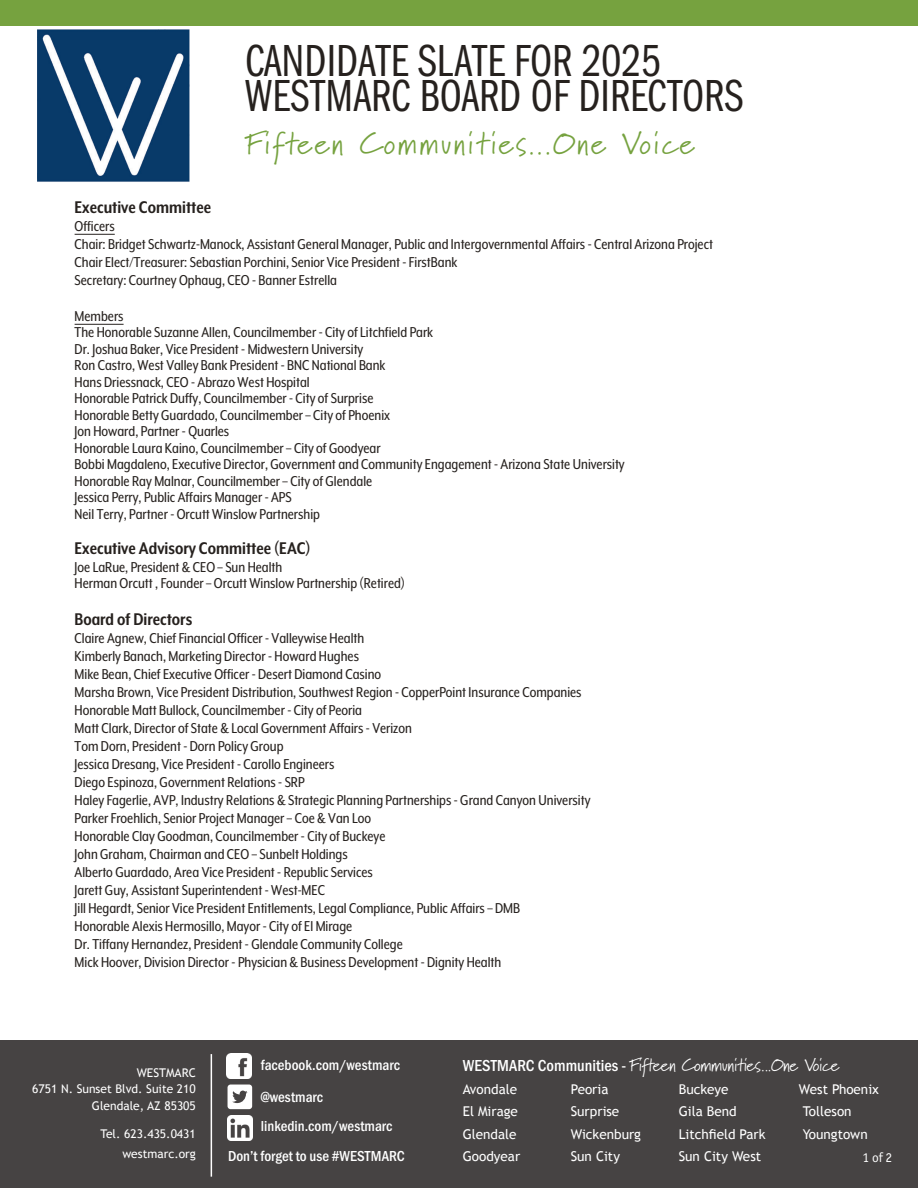
<style>
.page{position:relative;width:918px;height:1188px;background:#fff}
.page>*{position:absolute;margin:0;border:0;box-sizing:border-box;transform-origin:0 0}
.t1{font:46.5px/34.3px "Franklin Gothic URW Com Boo";color:#26211e}
.t2{font:31.5px "Marydale";letter-spacing:.06em;color:#76a23f}
.t3{font:700 19.5px "Mr Eaves XL Mod Nar OT";color:#26211e}
.t4{font:18px "Marydale";letter-spacing:-.03em;color:#fff}
.t5{font:16.5px/18px "Mr Eaves XL Mod Nar OT";color:#26211e}
.t6{font:500 15px/31.8px "Franklin Gothic URW Con";color:#fff}
.t7{font:13.5px "Trebuchet MS";color:#fff}
.t8{font:13.5px "Officina Sans ITC Pro";color:#fefefe}
.t9{font:12px/16.5px "Trebuchet MS";color:#fff;text-align:right}
.s1{font-family:"Franklin Gothic URW Con";font-weight:500;font-size:16.5px}
</style>
<div class="page">
<div style="left:0;top:0;width:918px;height:25px;background:#76a23f"></div>
<img style="left:37px;top:30px;width:153px;height:152px">
<div style="left:0;top:1040px;width:918px;height:148px;background:#464343"></div>
<hr style="left:211px;top:1054px;width:1px;height:123px;background:#fff">
<hr style="left:75px;top:324px;width:49px;height:1px;background:#26211e">
<hr style="left:75px;top:234px;width:40px;height:1px;background:#26211e">
<svg style="left:228px;top:1085px;width:24px;height:24px"></svg>
<img style="left:228px;top:1115px;width:24px;height:26px">
<img style="left:227px;top:1053px;width:25px;height:25px">
<h1 class="t1" style="left:245px;top:42px;width:500px">CANDIDATE SLATE FOR 2025<br>WESTMARC BOARD OF DIRECTORS</h1>
<h2 class="t2" style="left:245px;top:124px;width:451px">Fifteen Communities...One Voice</h2>
<p class="t3" style="left:75px;top:197px;width:138px">Executive Committee</p>
<p class="t5" style="left:75px;top:217px;width:640px">Officers<br>Chair: Bridget Schwartz-Manock, Assistant General Manager, Public and Intergovernmental Affairs - Central Arizona Project Chair Elect/Treasurer: Sebastian Porchini, Senior Vice President - FirstBank<br>Secretary: Courtney Ophaug, CEO - Banner Estrella</p>
<p class="t5" style="left:75px;top:307px;width:552px;line-height:16.5px">Members<br>The Honorable Suzanne Allen, Councilmember - City of Litchfield Park<br>Dr. Joshua Baker, Vice President - Midwestern University<br>Ron Castro, West Valley Bank President - BNC National Bank<br>Hans Driessnack, CEO - Abrazo West Hospital<br>Honorable Patrick Duffy, Councilmember - City of Surprise<br>Honorable Betty Guardado, Councilmember – City of Phoenix<br>Jon Howard, Partner - Quarles<br>Honorable Laura Kaino, Councilmember – City of Goodyear<br>Bobbi Magdaleno, Executive Director, Government and Community Engagement - Arizona State University Honorable Ray Malnar, Councilmember – City of Glendale<br>Jessica Perry, Public Affairs Manager - APS<br>Neil Terry, Partner - Orcutt Winslow Partnership</p>
<p class="t3" style="left:75px;top:539px;width:238px">Executive Advisory Committee (EAC)</p>
<p class="t5" style="left:75px;top:558px;width:332px;line-height:16.8px">Joe LaRue, President &amp; CEO – Sun Health<br>Herman Orcutt , Founder – Orcutt Winslow Partnership (Retired)</p>
<p class="t3" style="left:75px;top:610px;width:119px">Board of Directors</p>
<p class="t5" style="left:75px;top:630px;width:517px">Claire Agnew, Chief Financial Officer - Valleywise Health<br>Kimberly Banach, Marketing Director - Howard Hughes<br>Mike Bean, Chief Executive Officer - Desert Diamond Casino<br>Marsha Brown, Vice President Distribution, Southwest Region - CopperPoint Insurance Companies Honorable Matt Bullock, Councilmember - City of Peoria<br>Matt Clark, Director of State &amp; Local Government Affairs - Verizon<br>Tom Dorn, President - Dorn Policy Group<br>Jessica Dresang, Vice President - Carollo Engineers<br>Diego Espinoza, Government Relations - SRP<br>Haley Fagerlie, AVP, Industry Relations &amp; Strategic Planning Partnerships - Grand Canyon University Parker Froehlich, Senior Project Manager – Coe &amp; Van Loo<br>Honorable Clay Goodman, Councilmember - City of Buckeye<br>John Graham, Chairman and CEO – Sunbelt Holdings<br>Alberto Guardado, Area Vice President - Republic Services<br>Jarett Guy, Assistant Superintendent - West-MEC<br>Jill Hegardt, Senior Vice President Entitlements, Legal Compliance, Public Affairs – DMB<br>Honorable Alexis Hermosillo, Mayor - City of El Mirage<br>Dr. Tiffany Hernandez, President - Glendale Community College<br>Mick Hoover, Division Director - Physician &amp; Business Development - Dignity Health</p>
<p class="t9" style="left:32px;top:1064px;width:165px">WESTMARC<br>6751 N. Sunset Blvd. Suite 210<br>Glendale, AZ 85305</p>
<p class="t9" style="left:101px;top:1124px;width:97px;line-height:19.5px">Tel. 623.435.0431 westmarc.org</p>
<p class="t6" style="left:261px;top:1049px;width:141px">facebook.com/westmarc @westmarc</p>
<p class="t6" style="left:228px;top:1111px;width:178px;line-height:29.4px;text-indent:33px">linkedin.com/westmarc<br>Don’t forget to use #WESTMARC</p>
<p class="t4" style="left:463px;top:1055px;width:378px"><span class="s1">WESTMARC Communities -</span> Fifteen Communities...One Voice</p>
<p class="t7" style="left:463px;top:1081px;width:56px">Avondale</p>
<p class="t7" style="left:571px;top:1081px;width:39px">Peoria</p>
<p class="t7" style="left:679px;top:1081px;width:51px">Buckeye</p>
<p class="t7" style="left:799px;top:1081px;width:82px">West Phoenix</p>
<p class="t7" style="left:463px;top:1104px;width:57px">El Mirage</p>
<p class="t7" style="left:571px;top:1104px;width:50px">Surprise</p>
<p class="t7" style="left:679px;top:1104px;width:59px">Gila Bend</p>
<p class="t7" style="left:803px;top:1104px;width:50px">Tolleson</p>
<p class="t7" style="left:463px;top:1126px;width:55px">Glendale</p>
<p class="t7" style="left:571px;top:1126px;width:72px">Wickenburg</p>
<p class="t7" style="left:679px;top:1126px;width:88px">Litchfield Park</p>
<p class="t7" style="left:803px;top:1126px;width:66px">Youngtown</p>
<p class="t7" style="left:463px;top:1149px;width:59px">Goodyear</p>
<p class="t7" style="left:571px;top:1149px;width:51px">Sun City</p>
<p class="t7" style="left:679px;top:1149px;width:84px">Sun City West</p>
<p class="t8" style="left:862px;top:1149px;width:31px">1 of 2</p>
</div>
